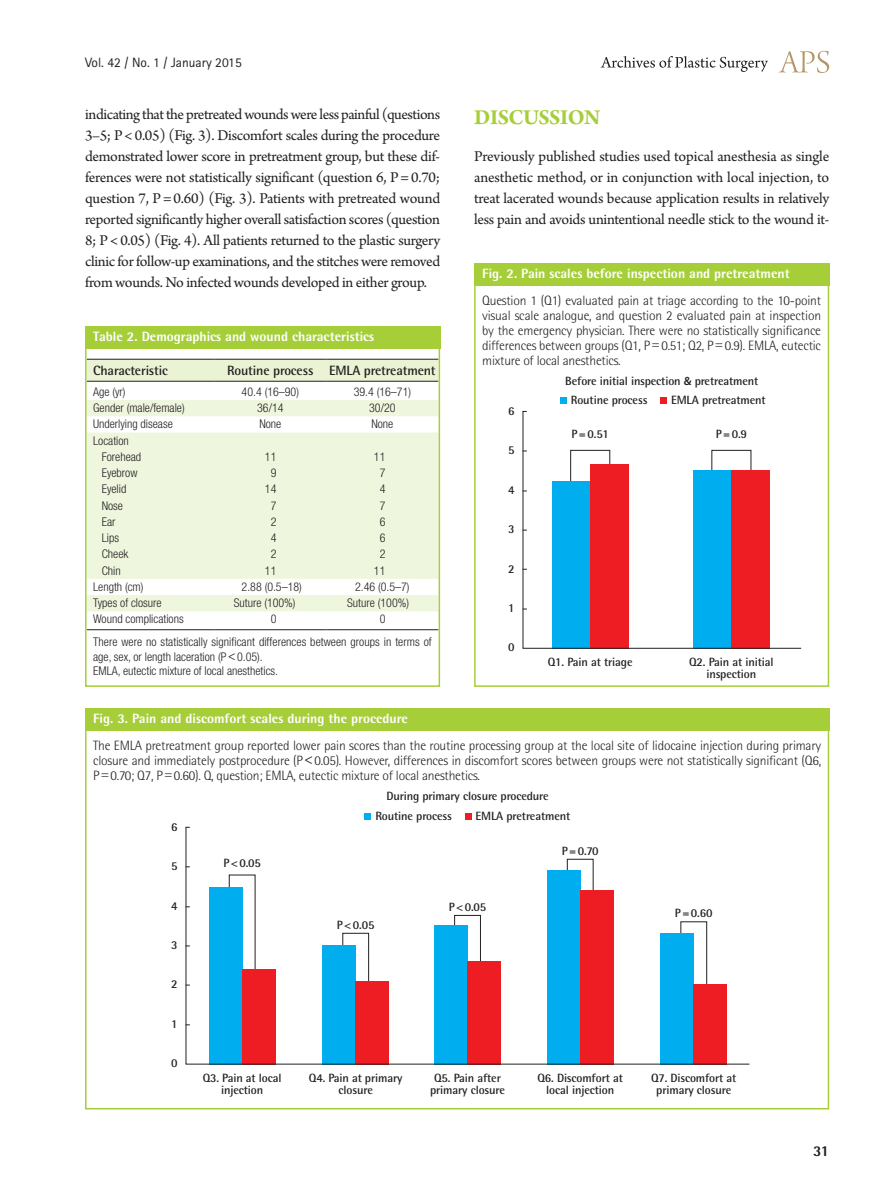
<style>
.page{position:relative;width:893px;height:1191px;background:#fff}
.page>*{position:absolute;margin:0;border:0;box-sizing:border-box;transform-origin:0 0}
.대제목{font:700 22.5px "Arno Pro";letter-spacing:-.02em;color:#a6ce39}
.본문{font:15.75px/21px "Arno Pro";letter-spacing:-.02em;color:#231f20;text-align:justify}
.t1{font:800 15px "Rotis Semi Sans Std";color:#231f20}
.그림설명{font:300 13.5px/15px "Rotis Semi Sans Std";letter-spacing:-.015em;color:#231f20;text-align:justify}
.표그림제목{font:800 13.5px "Rotis Semi Sans Std";color:#fff}
.표열제목{font:700 13.5px "Rotis Semi Sans Std";letter-spacing:-.01em;color:#231f20}
.t2{font:13.5px "Rotis Sans Serif Std";color:#231f20}
.그림지문{font:700 12px/12px "Rotis Semi Sans Std";letter-spacing:-.01em;color:#231f20;text-align:center}
.표본문{font:300 condensed 12px "Helvetica Neue LT Std";color:#231f20}
.표주석{font:300 condensed 12px/14.4px "Helvetica Neue LT Std";letter-spacing:.005em;color:#231f20}
.s1{font-family:"Dotum";font-weight:400;font-stretch:normal}
.s2{font-family:"Dotum";font-weight:400}
.s3{font-family:"Myriad Pro";font-weight:600}
</style>
<div class="page">
<svg style="left:779px;top:51px;width:50px;height:22px"></svg>
<svg style="left:601px;top:56px;width:167px;height:16px"></svg>
<div style="left:88px;top:360px;width:349px;height:21px;background:#eaf3d4"></div>
<svg style="left:88px;top:400px;width:349px;height:211px"></svg>
<div style="left:88px;top:432px;width:349px;height:147px;background:#eff6de"></div>
<hr style="left:87px;top:359px;width:127px;height:1px;background:#231f20">
<hr style="left:214px;top:359px;width:112px;height:1px;background:#231f20">
<hr style="left:326px;top:359px;width:112px;height:1px;background:#231f20">
<hr style="left:87px;top:381px;width:127px;height:1px;background:#231f20">
<hr style="left:214px;top:381px;width:112px;height:1px;background:#231f20">
<hr style="left:326px;top:381px;width:112px;height:1px;background:#231f20">
<hr style="left:87px;top:629px;width:127px;height:1px;background:#231f20">
<hr style="left:214px;top:629px;width:112px;height:1px;background:#231f20">
<hr style="left:326px;top:629px;width:112px;height:1px;background:#231f20">
<div style="left:85px;top:327px;width:355px;height:22px;background:#a6ce39"></div>
<div style="left:85px;top:327px;width:355px;height:360px;border:2px solid #a6ce39"></div>
<div style="left:474px;top:263px;width:355px;height:424px;border:2px solid #a6ce39"></div>
<div style="left:474px;top:263px;width:355px;height:22px;background:#a6ce39"></div>
<div style="left:560px;top:398px;width:7px;height:6px;background:#00aeef"></div>
<div style="left:660px;top:398px;width:7px;height:6px;background:#ee1d23"></div>
<svg style="left:522px;top:410px;width:280px;height:239px"></svg>
<div style="left:85px;top:708px;width:744px;height:22px;background:#a6ce39"></div>
<div style="left:365px;top:813px;width:6px;height:7px;background:#00aeef"></div>
<div style="left:465px;top:813px;width:6px;height:7px;background:#ee1d23"></div>
<svg style="left:185px;top:826px;width:565px;height:238px"></svg>
<p class="t2" style="left:85px;top:54px;width:158px">Vol. 42 / No. 1 / January 2015</p>
<p class="본문" style="left:85px;top:105px;width:357px">indicating that the pretreated wounds were less painful (questions 3–5; P &lt; 0.05) (Fig. 3). Discomfort scales during the procedure demonstrated lower score in pretreatment group, but these dif&shy;ferences were not statistically significant (question 6, P = 0.70; question 7, P = 0.60) (Fig. 3). Patients with pretreated wound reported significantly higher overall satisfaction scores (question 8; P &lt; 0.05) (Fig. 4). All patients returned to the plastic surgery clinic for follow-up examinations, and the stitches were removed from wounds. No infected wounds developed in either group.</p>
<p class="대제목" style="left:474px;top:105px;width:128px">DISCUSSION</p>
<p class="본문" style="left:474px;top:147px;width:357px">Previously published studies used topical anesthesia as single anesthetic method, or in conjunction with local injection, to treat lacerated wounds because application results in relatively less pain and avoids unintentional needle stick to the wound it-</p>
<p class="표그림제목" style="left:482px;top:264px;width:309px">Fig. 2. Pain scales before inspection and pretreatment</p>
<p class="표그림제목" style="left:93px;top:328px;width:283px">Table 2. Demographics and wound characteristics</p>
<p class="표열제목" style="left:93px;top:362px;width:76px">Characteristic</p>
<p class="표열제목" style="left:227px;top:362px;width:88px">Routine process</p>
<p class="표열제목" style="left:329px;top:362px;width:108px">EMLA pretreatment</p>
<p class="표본문" style="left:93px;top:385px;width:34px">Age (yr)</p>
<p class="표본문" style="left:242px;top:385px;width:59px">40.4 (16–90)</p>
<p class="표본문" style="left:354px;top:385px;width:59px">39.4 (16–71)</p>
<p class="표본문" style="left:93px;top:401px;width:93px">Gender (male/female)</p>
<p class="표본문" style="left:257px;top:401px;width:28px">36/14</p>
<p class="표본문" style="left:369px;top:401px;width:28px">30/20</p>
<p class="표본문" style="left:93px;top:417px;width:81px">Underlying disease</p>
<p class="표본문" style="left:259px;top:417px;width:23px">None</p>
<p class="표본문" style="left:371px;top:417px;width:23px">None</p>
<p class="표본문" style="left:93px;top:433px;width:37px">Location</p>
<p class="표본문" style="left:102px;top:450px;width:41px">Forehead</p>
<p class="표본문" style="left:265px;top:450px;width:13px">11</p>
<p class="표본문" style="left:374px;top:450px;width:13px">11</p>
<p class="표본문" style="left:102px;top:466px;width:37px">Eyebrow</p>
<p class="표본문" style="left:271px;top:466px;width:7px">9</p>
<p class="표본문" style="left:380px;top:466px;width:7px">7</p>
<p class="표본문" style="left:102px;top:482px;width:26px">Eyelid</p>
<p class="표본문" style="left:265px;top:482px;width:13px">14</p>
<p class="표본문" style="left:380px;top:482px;width:7px">4</p>
<p class="표본문" style="left:102px;top:498px;width:23px">Nose</p>
<p class="표본문" style="left:271px;top:498px;width:7px">7</p>
<p class="표본문" style="left:380px;top:498px;width:7px">7</p>
<p class="표본문" style="left:102px;top:515px;width:15px">Ear</p>
<p class="표본문" style="left:271px;top:515px;width:7px">2</p>
<p class="표본문" style="left:380px;top:515px;width:7px">6</p>
<p class="표본문" style="left:102px;top:531px;width:19px">Lips</p>
<p class="표본문" style="left:271px;top:531px;width:7px">4</p>
<p class="표본문" style="left:380px;top:531px;width:7px">6</p>
<p class="표본문" style="left:102px;top:547px;width:28px">Cheek</p>
<p class="표본문" style="left:271px;top:547px;width:7px">2</p>
<p class="표본문" style="left:380px;top:547px;width:7px">2</p>
<p class="표본문" style="left:102px;top:563px;width:21px">Chin</p>
<p class="표본문" style="left:265px;top:563px;width:13px">11</p>
<p class="표본문" style="left:374px;top:563px;width:13px">11</p>
<p class="표본문" style="left:93px;top:580px;width:52px">Length (cm)</p>
<p class="표본문" style="left:242px;top:580px;width:62px">2.88 (0.5–18)</p>
<p class="표본문" style="left:355px;top:580px;width:56px">2.46 (0.5–7)</p>
<p class="표본문" style="left:93px;top:596px;width:70px">Types of closure</p>
<p class="표본문" style="left:234px;top:596px;width:63px">Suture (100%)</p>
<p class="표본문" style="left:347px;top:596px;width:63px">Suture (100%)</p>
<p class="표본문" style="left:93px;top:612px;width:92px">Wound complications</p>
<p class="표본문" style="left:271px;top:612px;width:7px">0</p>
<p class="표본문" style="left:380px;top:612px;width:7px">0</p>
<p class="표주석" style="left:93px;top:634px;width:340px">There were no statistically significant differences between groups in terms of age, sex, or length laceration (P<span class="s1">&lt;</span>0.05).</p>
<p class="표주석" style="left:93px;top:663px;width:186px">EMLA, eutectic mixture of local anesthetics.</p>
<p class="표그림제목" style="left:93px;top:709px;width:316px">Fig. 3. Pain and discomfort scales during the procedure</p>
<p class="그림설명" style="left:482px;top:293px;width:340px">Question 1 (Q1) evaluated pain at triage according to the 10-point visual scale analogue, and question 2 evaluated pain at inspection by the emergency physician. There were no statistically significance differences between groups (Q1, P<span class="s2">=</span>0.51; Q2, P<span class="s2">=</span>0.9). EMLA, eutectic mixture of local anesthetics.</p>
<p class="그림지문" style="left:508px;top:405px;width:8px">6</p>
<p class="그림지문" style="left:508px;top:444px;width:8px">5</p>
<p class="그림지문" style="left:508px;top:483px;width:8px">4</p>
<p class="그림지문" style="left:508px;top:523px;width:8px">3</p>
<p class="그림지문" style="left:508px;top:562px;width:8px">2</p>
<p class="그림지문" style="left:508px;top:602px;width:8px">1</p>
<p class="그림지문" style="left:508px;top:641px;width:8px">0</p>
<p class="그림지문" style="left:565px;top:375px;width:195px">Before initial inspection <span class="s3">&amp;</span> pretreatment</p>
<p class="그림지문" style="left:571px;top:394px;width:78px">Routine process</p>
<p class="그림지문" style="left:671px;top:394px;width:96px">EMLA pretreatment</p>
<p class="그림지문" style="left:571px;top:427px;width:39px">P=0.51</p>
<p class="그림지문" style="left:716px;top:427px;width:33px">P=0.9</p>
<p class="그림지문" style="left:548px;top:656px;width:86px">Q1. Pain at triage</p>
<p class="그림지문" style="left:689px;top:656px;width:86px">Q2. Pain at initial inspection</p>
<p class="그림설명" style="left:93px;top:738px;width:730px">The EMLA pretreatment group reported lower pain scores than the routine processing group at the local site of lidocaine injection during primary closure and immediately postprocedure (P<span class="s2">&lt;</span>0.05). However, differences in discomfort scores between groups were not statistically significant (Q6, P<span class="s2">=</span>0.70; Q7, P<span class="s2">=</span>0.60). Q, question; EMLA, eutectic mixture of local anesthetics.</p>
<p class="그림지문" style="left:171px;top:820px;width:8px">6</p>
<p class="그림지문" style="left:171px;top:860px;width:8px">5</p>
<p class="그림지문" style="left:171px;top:899px;width:8px">4</p>
<p class="그림지문" style="left:171px;top:938px;width:8px">3</p>
<p class="그림지문" style="left:171px;top:978px;width:8px">2</p>
<p class="그림지문" style="left:171px;top:1017px;width:8px">1</p>
<p class="그림지문" style="left:171px;top:1057px;width:8px">0</p>
<p class="그림지문" style="left:386px;top:790px;width:164px">During primary closure procedure</p>
<p class="그림지문" style="left:375px;top:809px;width:78px">Routine process</p>
<p class="그림지문" style="left:476px;top:809px;width:96px">EMLA pretreatment</p>
<p class="그림지문" style="left:223px;top:856px;width:39px">P&lt;0.05</p>
<p class="그림지문" style="left:337px;top:918px;width:39px">P&lt;0.05</p>
<p class="그림지문" style="left:449px;top:900px;width:39px">P&lt;0.05</p>
<p class="그림지문" style="left:562px;top:844px;width:38px">P=0.70</p>
<p class="그림지문" style="left:675px;top:907px;width:39px">P=0.60</p>
<p class="그림지문" style="left:203px;top:1072px;width:80px">Q3. Pain at local injection</p>
<p class="그림지문" style="left:309px;top:1071px;width:95px">Q4. Pain at primary</p>
<p class="그림지문" style="left:338px;top:1083px;width:36px">closure</p>
<p class="그림지문" style="left:430px;top:1071px;width:77px">Q5. Pain after primary closure</p>
<p class="그림지문" style="left:537px;top:1071px;width:87px">Q6. Discomfort at local injection</p>
<p class="그림지문" style="left:651px;top:1071px;width:87px">Q7. Discomfort at primary closure</p>
<p class="t1" style="left:813px;top:1141px;width:18px">31</p>
</div>
